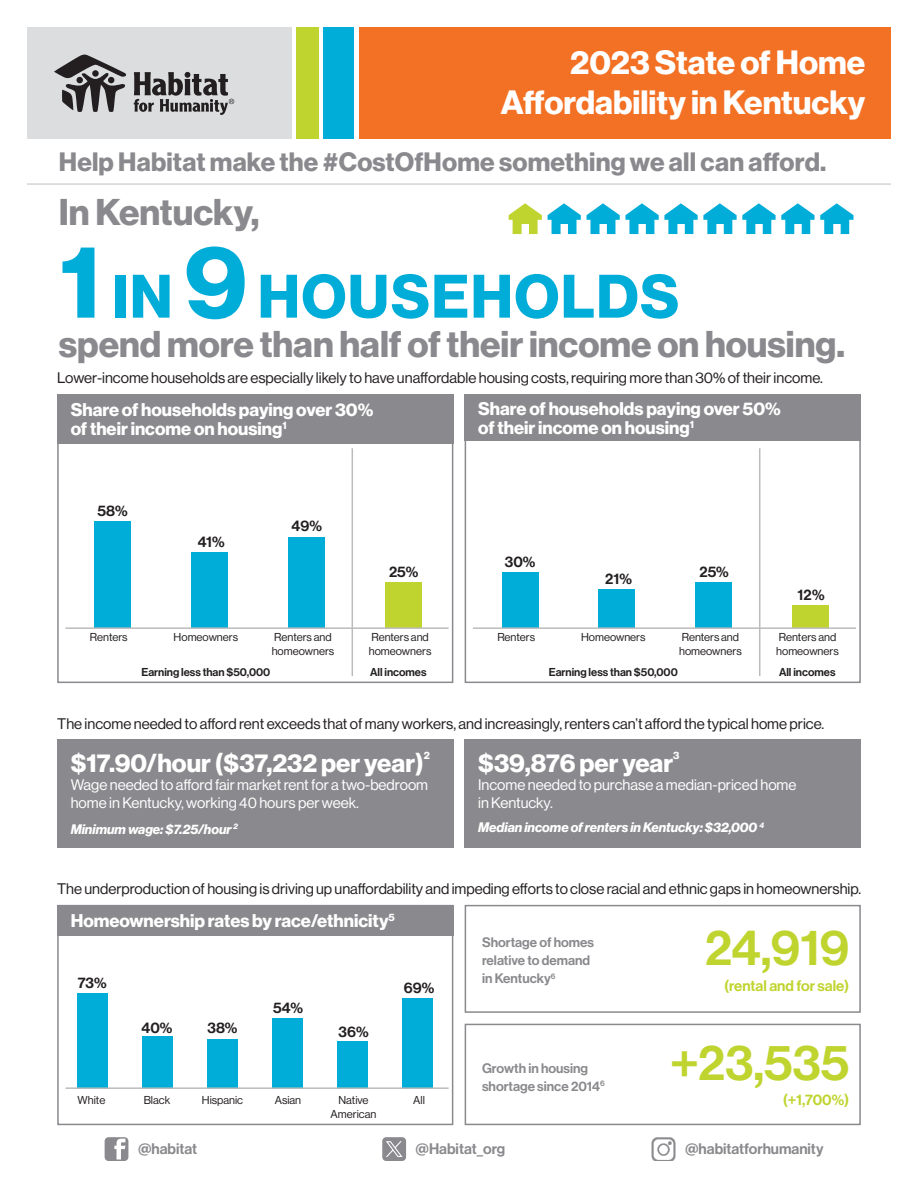
<style>
.page{position:relative;width:918px;height:1188px;background:#fff}
.page>*{position:absolute;margin:0;border:0;box-sizing:border-box;transform-origin:0 0}
.t1{font:245.25px "Chartwell Bars Vertical";color:#00acd8;scale:1.96 1}
.t2{font:174.15px "Chartwell Bars Vertical";color:#00acd8;scale:2.29 1}
.t3{font:60px "N Haas Grotesk DS Pro 75 Bd";letter-spacing:.025em;color:#00acd8}
.Box_1_Copy{font:49.5px "N Haas Grotesk DS Pro 65 Md";color:#c0d42f}
.State_text_in_gray{font:36.45px "N Haas Grotesk DS Pro 75 Bd";color:#8a8a8e}
.Top_Header_in_White{font:33px/39.6px "N Haas Grotesk DS Pro 75 Bd";color:#fff;text-align:right}
.t4{font:25.95px "N Haas Grotesk DS Pro 75 Bd";letter-spacing:.005em;color:#8a8a8e}
.Box_1_Header{font:25.5px "N Haas Grotesk DS Pro 75 Bd";color:#fff}
.Paragraph_Style_2{font:18px/18.6px "N Haas Grotesk DS Pro 75 Bd";color:#fff}
.Body_Copy{font:15px "N Haas Grotesk DS Pro 55 Rg";color:#231f20}
.Box_1_Copy-2{font:15px/18px "N Haas Grotesk DS Pro 55 Rg";color:#fff}
.t5{font:15px "N Haas Grotesk DS Pro 65 Md";color:#231f20}
.t6{font:15px "N Haas Grotesk DS Pro 65 Md";color:#8a8a8e}
.Box_1_Copy-3{font:15px "N Haas Grotesk DS Pro 65 Md";color:#c0d42f}
.Box_1_Copy-4{font:13.5px/18px "N Haas Grotesk DS Pro 65 Md";color:#8a8a8e}
.Box_1_Italic{font:13.5px "N Haas Grotesk DS Pro 76 Bd It";color:#fff}
.t7{font:11.25px/13.5px "N Haas Grotesk DS Pro 55 Rg";color:#231f20}
.t8{font:11.25px "N Haas Grotesk DS Pro 65 Md";color:#231f20}
.Box_1_Header-2{font:10.5px "N Haas Grotesk DS Pro 75 Bd";color:#fff}
.s1{font-size:97.5px}
.s2{color:#c0d42f}
</style>
<div class="page">
<div style="left:359px;top:27px;width:532px;height:112px;background:#f37124"></div>
<div style="left:324px;top:27px;width:30px;height:112px;background:#00acd8"></div>
<div style="left:296px;top:27px;width:23px;height:112px;background:#c0d42f"></div>
<div style="left:27px;top:27px;width:264px;height:112px;background:#dbddde"></div>
<svg style="left:54px;top:55px;width:73px;height:57px"></svg>
<svg style="left:134px;top:72px;width:100px;height:43px"></svg>
<svg style="left:105px;top:1137px;width:23px;height:24px"></svg>
<div style="left:382px;top:1137px;width:24px;height:24px;background:#8a8a8e;border-radius:4px"></div>
<svg style="left:386px;top:1141px;width:17px;height:16px"></svg>
<img style="left:652px;top:1137px;width:24px;height:24px">
<hr style="left:27px;top:183px;width:864px;height:2px;background:#d5d3d3">
<svg style="left:57px;top:904px;width:397px;height:222px"></svg>
<div style="left:465px;top:1024px;width:396px;height:101px;border:2px solid #8a8a8e"></div>
<div style="left:465px;top:905px;width:396px;height:108px;border:2px solid #8a8a8e"></div>
<hr style="left:66px;top:1087px;width:383px;height:2px;background:#bdbcbd">
<div style="left:57px;top:905px;width:396px;height:31px;background:#8a8a8e"></div>
<hr style="left:759px;top:448px;width:1px;height:228px;background:#bdbcbd">
<div style="left:465px;top:410px;width:396px;height:273px;border:2px solid #8a8a8e"></div>
<div style="left:465px;top:394px;width:396px;height:47px;background:#8a8a8e"></div>
<hr style="left:473px;top:627px;width:383px;height:2px;background:#bdbcbd">
<hr style="left:352px;top:448px;width:1px;height:228px;background:#bdbcbd">
<div style="left:57px;top:410px;width:396px;height:273px;border:2px solid #8a8a8e"></div>
<div style="left:57px;top:394px;width:396px;height:49px;background:#8a8a8e"></div>
<hr style="left:66px;top:627px;width:383px;height:2px;background:#bdbcbd">
<div style="left:57px;top:739px;width:396px;height:108px;background:#8a8a8e"></div>
<div style="left:465px;top:739px;width:396px;height:108px;background:#8a8a8e"></div>
<svg style="left:548px;top:203px;width:33px;height:31px"></svg>
<svg style="left:509px;top:203px;width:33px;height:31px"></svg>
<svg style="left:587px;top:203px;width:267px;height:31px"></svg>
<p class="Top_Header_in_White" style="left:501px;top:44px;width:366px">2023 State of Home<br>Affordability in Kentucky</p>
<h3 class="t4" style="left:59px;top:147px;width:769px">Help Habitat make the #CostOfHome something we all can afford.</h3>
<p class="State_text_in_gray" style="left:59px;top:191px;width:202px">In Kentucky,</p>
<p class="t3" style="left:60px;top:262px;width:621px"><span class="s1">1</span> IN <span class="s1">9</span> HOUSEHOLDS</p>
<p class="State_text_in_gray" style="left:59px;top:323px;width:788px">spend more than half of their income on housing.</p>
<p class="Body_Copy" style="left:57px;top:370px;width:767px">Lower-income households are especially likely to have unaffordable housing costs, requiring more than 30% of their income.</p>
<p class="Paragraph_Style_2" style="left:71px;top:401px;width:304px">Share of households paying over 30% of their income on housing<sup>1</sup></p>
<p class="t5" style="left:98px;top:502px;width:32px">58%</p>
<p class="Paragraph_Style_2" style="left:478px;top:400px;width:304px">Share of households paying over 50% of their income on housing<sup>1</sup></p>
<p class="t1" style="left:69px;top:393px;width:402px">58+41+49+<span class="s2">25</span>30+21+25+<span class="s2">12</span></p>
<p class="t5" style="left:292px;top:517px;width:32px">49%</p>
<p class="t5" style="left:198px;top:533px;width:28px">41%</p>
<p class="t5" style="left:505px;top:553px;width:32px">30%</p>
<p class="t5" style="left:389px;top:563px;width:31px">25%</p>
<p class="t5" style="left:700px;top:563px;width:31px">25%</p>
<p class="t5" style="left:605px;top:570px;width:28px">21%</p>
<p class="t5" style="left:798px;top:586px;width:29px">12%</p>
<p class="t7" style="left:90px;top:631px;width:39px">Renters</p>
<p class="t7" style="left:174px;top:631px;width:66px">Homeowners</p>
<p class="t7" style="left:272px;top:631px;width:64px">Renters and homeowners</p>
<p class="t7" style="left:369px;top:631px;width:64px">Renters and homeowners</p>
<p class="t8" style="left:141px;top:665px;width:131px">Earning less than $50,000</p>
<p class="t8" style="left:370px;top:665px;width:58px">All incomes</p>
<p class="t7" style="left:497px;top:631px;width:39px">Renters</p>
<p class="t7" style="left:581px;top:631px;width:66px">Homeowners</p>
<p class="t7" style="left:679px;top:631px;width:64px">Renters and homeowners</p>
<p class="t7" style="left:776px;top:631px;width:64px">Renters and homeowners</p>
<p class="t8" style="left:549px;top:665px;width:131px">Earning less than $50,000</p>
<p class="t8" style="left:779px;top:665px;width:58px">All incomes</p>
<p class="Body_Copy" style="left:57px;top:716px;width:769px">The income needed to afford rent exceeds that of many workers, and increasingly, renters can’t afford the typical home price.</p>
<p class="Box_1_Header" style="left:71px;top:748px;width:354px">$17.90/hour ($37,232 per year)</p>
<p class="Box_1_Header-2" style="left:424px;top:749px;width:8px">2</p>
<p class="Box_1_Copy-2" style="left:71px;top:776px;width:359px">Wage needed to afford fair market rent for a two-bedroom home in Kentucky, working 40 hours per week.</p>
<p class="Box_1_Italic" style="left:71px;top:821px;width:169px">Minimum wage: $7.25/hour <sup>2</sup></p>
<p class="Box_1_Header" style="left:478px;top:748px;width:197px">$39,876 per year</p>
<p class="Box_1_Header-2" style="left:673px;top:749px;width:8px">3</p>
<p class="Box_1_Copy-2" style="left:478px;top:776px;width:320px">Income needed to purchase a median-priced home in Kentucky.</p>
<p class="Box_1_Italic" style="left:478px;top:820px;width:288px">Median income of renters in Kentucky: $32,000 <sup>4</sup></p>
<p class="Body_Copy" style="left:57px;top:880px;width:805px">The underproduction of housing is driving up unaffordability and impeding efforts to close racial and ethnic gaps in homeownership.</p>
<p class="Paragraph_Style_2" style="left:71px;top:912px;width:326px">Homeownership rates by race/ethnicity<sup>5</sup></p>
<p class="t5" style="left:78px;top:974px;width:30px">73%</p>
<p class="t5" style="left:404px;top:979px;width:32px">69%</p>
<p class="t2" style="left:56px;top:922px;width:175px">73+40+38+54+36+69</p>
<p class="t5" style="left:273px;top:999px;width:31px">54%</p>
<p class="t5" style="left:142px;top:1019px;width:32px">40%</p>
<p class="t5" style="left:208px;top:1020px;width:32px">38%</p>
<p class="t5" style="left:339px;top:1023px;width:31px">36%</p>
<p class="t7" style="left:78px;top:1094px;width:29px">White</p>
<p class="t7" style="left:144px;top:1094px;width:28px">Black</p>
<p class="t7" style="left:202px;top:1094px;width:43px">Hispanic</p>
<p class="t7" style="left:275px;top:1094px;width:28px">Asian</p>
<p class="t7" style="left:331px;top:1094px;width:47px;text-align:center">Native<br>American</p>
<p class="t7" style="left:413px;top:1094px;width:13px">All</p>
<p class="Box_1_Copy-4" style="left:482px;top:934px;width:114px">Shortage of homes relative to demand in Kentucky<sup>6</sup></p>
<p class="Box_1_Copy-4" style="left:482px;top:1059px;width:124px">Growth in housing shortage since 2014<sup>6</sup></p>
<p class="Box_1_Copy" style="left:705px;top:919px;width:146px">24,919</p>
<p class="Box_1_Copy-3" style="left:724px;top:977px;width:127px">(rental and for sale)</p>
<p class="Box_1_Copy" style="left:671px;top:1034px;width:180px">+23,535</p>
<p class="Box_1_Copy-3" style="left:783px;top:1091px;width:68px">(+1,700%)</p>
<p class="t6" style="left:138px;top:1140px;width:61px">@habitat</p>
<p class="t6" style="left:416px;top:1140px;width:91px">@Habitat_org</p>
<p class="t6" style="left:685px;top:1140px;width:140px">@habitatforhumanity</p>
</div>
